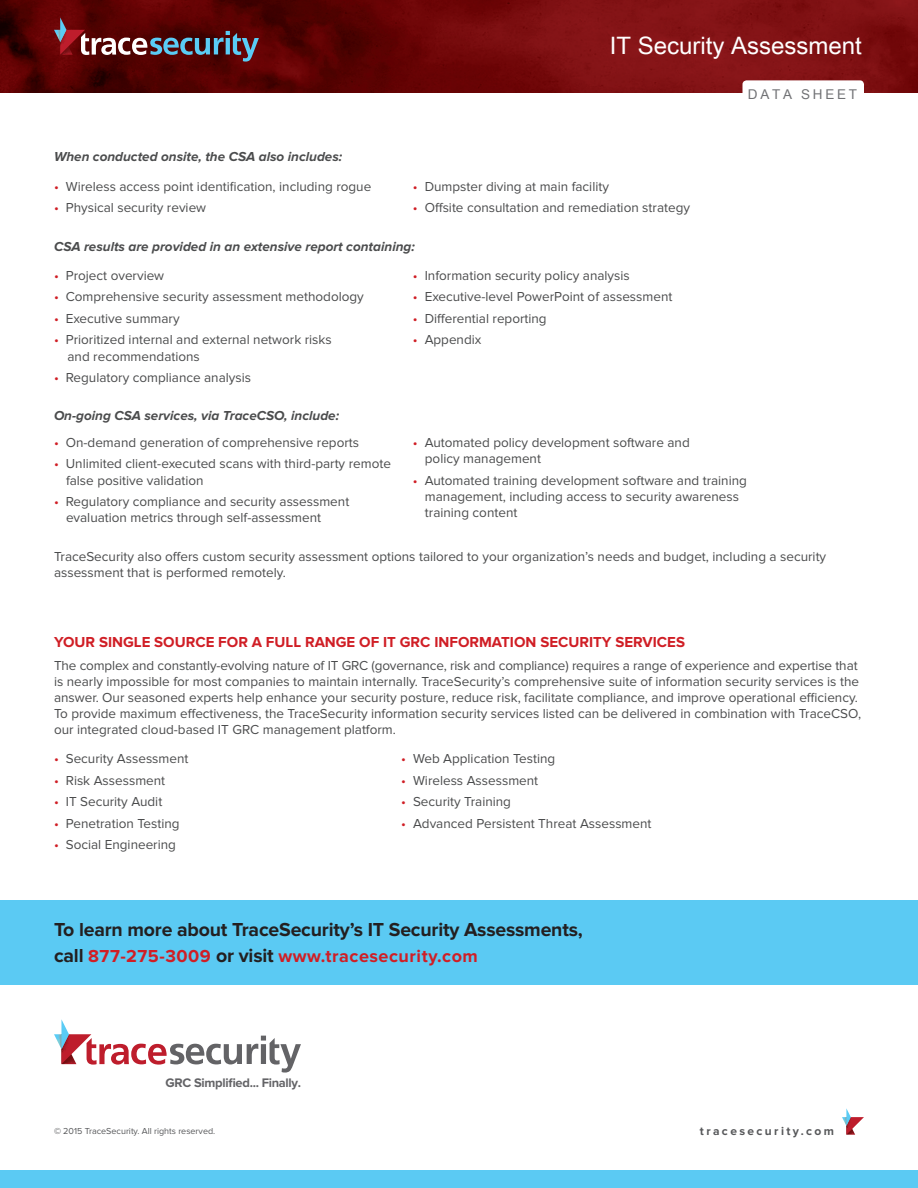
<style>
.page{position:relative;width:918px;height:1188px;background:#fff}
.page>*{position:absolute;margin:0;border:0;box-sizing:border-box;transform-origin:0 0}
.t1{font:24px "Arial Unicode MS";color:#fff}
.t2{font:700 19.5px "Proxima Nova";letter-spacing:-.01em;color:#231f20}
.t3{font:700 18px "Proxima Nova";letter-spacing:.03em;color:#d01e25}
.t4{font:700 15px "Proxima Nova";color:#d01e25}
.t5{font:13.5px/16.2px "Proxima Nova";color:#4b4c4d}
.t6{font:italic 700 13.5px "Proxima Nova";color:#4b4c4d}
.t7{font:13.5px "Arial Unicode MS";letter-spacing:.2em;color:#717275}
.t8{font:700 12.9px "Proxima Nova";letter-spacing:-.02em;color:#636366}
.t9{font:700 12px "Proxima Nova";letter-spacing:.2em;color:#57585a}
.t10{font:9px "Proxima Nova";color:#57585a}
.s1{color:#d01e25}
.s2{font-size:19.5px;color:#231f20}
.s3{font-weight:700}
</style>
<div class="page">
<div style="left:0;top:1171px;width:918px;height:17px;background:#5bcaf3"></div>
<svg style="left:842px;top:1108px;width:22px;height:27px"></svg>
<img style="left:0;top:0;width:918px;height:92px">
<div style="left:743px;top:80px;width:121px;height:25px;background:#fff;border-radius:4px"></div>
<svg style="left:54px;top:17px;width:205px;height:45px;background:#642c31"></svg>
<div style="left:0;top:900px;width:918px;height:85px;background:#5bcaf3"></div>
<svg style="left:54px;top:1019px;width:247px;height:54px"></svg>
<p class="t1" style="left:610px;top:28px;width:254px">IT Security Assessment</p>
<p class="t6" style="left:54px;top:149px;width:290px">When conducted onsite, the CSA also includes:</p>
<p class="t5" style="left:54px;top:178px;width:319px"><span class="s1">•</span> Wireless access point identification, including rogue</p>
<p class="t5" style="left:54px;top:200px;width:154px"><span class="s1">•</span> Physical security review</p>
<p class="t5" style="left:413px;top:178px;width:198px"><span class="s1">•</span> Dumpster diving at main facility</p>
<p class="t5" style="left:413px;top:200px;width:279px"><span class="s1">•</span> Offsite consultation and remediation strategy</p>
<p class="t6" style="left:54px;top:239px;width:362px">CSA results are provided in an extensive report containing:</p>
<p class="t5" style="left:54px;top:267px;width:112px"><span class="s1">•</span> Project overview</p>
<p class="t5" style="left:54px;top:289px;width:311px"><span class="s1">•</span> Comprehensive security assessment methodology</p>
<p class="t5" style="left:54px;top:310px;width:127px"><span class="s1">•</span> Executive summary</p>
<p class="t5" style="left:68px;top:332px;width:266px;text-indent:-14px"><span class="s1">•</span> Prioritized internal and external network risks and recommendations</p>
<p class="t5" style="left:54px;top:370px;width:199px"><span class="s1">•</span> Regulatory compliance analysis</p>
<p class="t6" style="left:54px;top:408px;width:287px">On-going CSA services, via TraceCSO, include:</p>
<p class="t5" style="left:413px;top:267px;width:218px"><span class="s1">•</span> Information security policy analysis</p>
<p class="t5" style="left:413px;top:289px;width:261px"><span class="s1">•</span> Executive-level PowerPoint of assessment</p>
<p class="t5" style="left:413px;top:310px;width:135px"><span class="s1">•</span> Differential reporting</p>
<p class="t5" style="left:413px;top:332px;width:70px"><span class="s1">•</span> Appendix</p>
<p class="t7" style="left:748px;top:84px;width:111px">DATA SHEET</p>
<p class="t5" style="left:54px;top:434px;width:307px"><span class="s1">•</span> On-demand generation of comprehensive reports</p>
<p class="t5" style="left:66px;top:456px;width:326px;text-indent:-12px"><span class="s1">•</span> Unlimited client-executed scans with third-party remote false positive validation</p>
<p class="t5" style="left:66px;top:494px;width:285px;text-indent:-12px"><span class="s1">•</span> Regulatory compliance and security assessment evaluation metrics through self-assessment</p>
<p class="t5" style="left:425px;top:434px;width:266px;text-indent:-12px"><span class="s1">•</span> Automated policy development software and policy management</p>
<p class="t5" style="left:425px;top:472px;width:324px;text-indent:-12px"><span class="s1">•</span> Automated training development software and training management, including access to security awareness training content</p>
<p class="t5" style="left:54px;top:549px;width:774px">TraceSecurity also offers custom security assessment options tailored to your organization’s needs and budget, including a security assessment that is performed remotely.</p>
<p class="t4" style="left:54px;top:633px;width:633px">YOUR SINGLE SOURCE FOR A FULL RANGE OF IT GRC INFORMATION SECURITY SERVICES</p>
<p class="t5" style="left:54px;top:657px;width:809px">The complex and constantly-evolving nature of IT GRC (governance, risk and compliance) requires a range of experience and expertise that is nearly impossible for most companies to maintain internally. TraceSecurity’s comprehensive suite of information security services is the answer. Our seasoned experts help enhance your security posture, reduce risk, facilitate compliance, and improve operational efficiency.<br>To provide maximum effectiveness, the TraceSecurity information security services listed can be delivered in combination with TraceCSO, our integrated cloud-based IT GRC management platform.</p>
<p class="t5" style="left:54px;top:751px;width:136px"><span class="s1">•</span> Security Assessment</p>
<p class="t5" style="left:54px;top:772px;width:113px"><span class="s1">•</span> Risk Assessment</p>
<p class="t5" style="left:54px;top:794px;width:110px"><span class="s1">•</span> IT Security Audit</p>
<p class="t5" style="left:54px;top:815px;width:127px"><span class="s1">•</span> Penetration Testing</p>
<p class="t5" style="left:54px;top:837px;width:124px"><span class="s1">•</span> Social Engineering</p>
<p class="t5" style="left:401px;top:751px;width:156px"><span class="s1">•</span> Web Application Testing</p>
<p class="t5" style="left:401px;top:772px;width:138px"><span class="s1">•</span> Wireless Assessment</p>
<p class="t5" style="left:401px;top:794px;width:111px"><span class="s1">•</span> Security Training</p>
<p class="t5" style="left:401px;top:815px;width:252px"><span class="s1">•</span> Advanced Persistent Threat Assessment</p>
<p class="t2" style="left:54px;top:918px;width:530px">To learn more about TraceSecurity’s IT Security Assessments,</p>
<p class="t3" style="left:54px;top:945px;width:425px"><span class="s2">call</span> 877-275-3009 <span class="s2">or visit</span> www.tracesecurity.com</p>
<p class="t8" style="left:166px;top:1076px;width:137px">GRC Simplified... Finally.</p>
<p class="t10" style="left:54px;top:1126px;width:163px"><span class="s3">©</span> 2015 TraceSecurity. All rights reserved.</p>
<p class="t9" style="left:700px;top:1124px;width:136px">tracesecurity.com</p>
</div>
